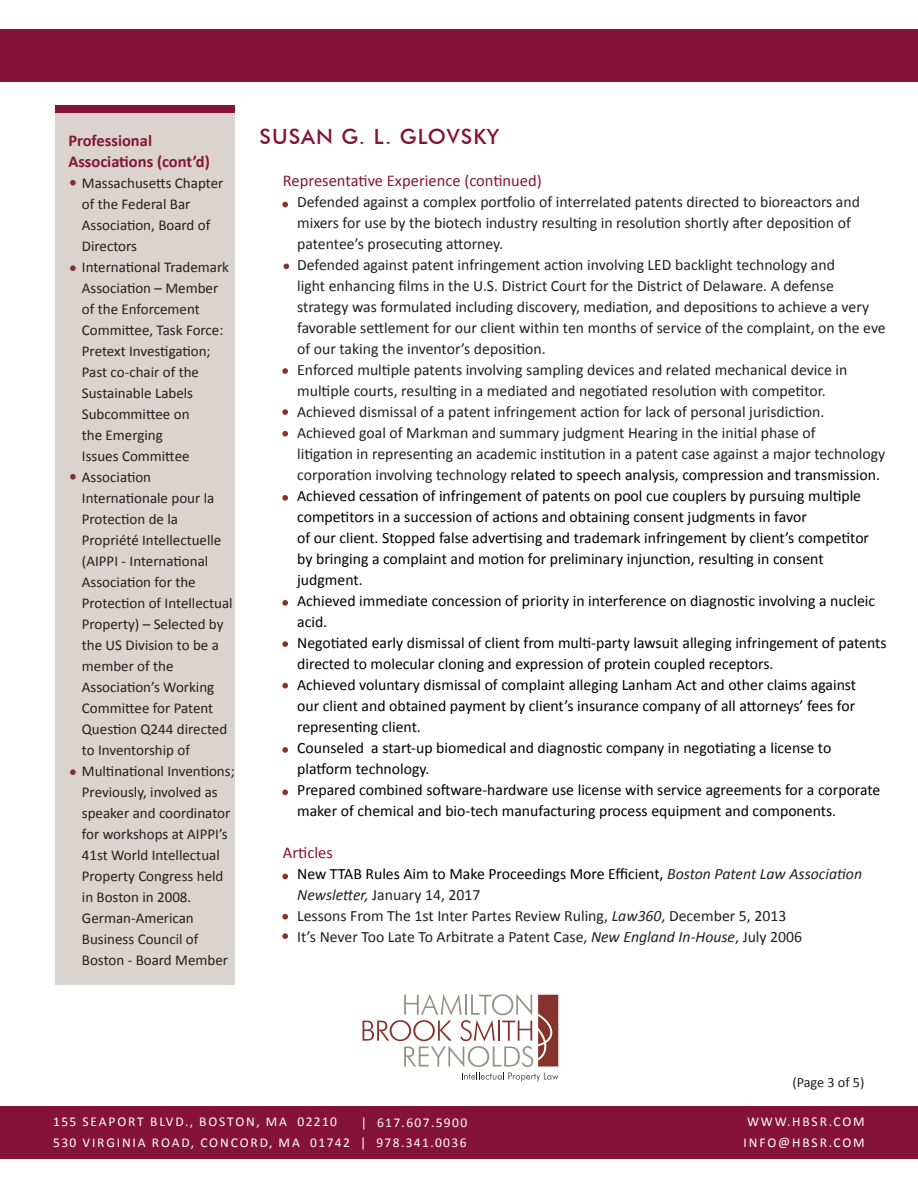
<style>
.page{position:relative;width:918px;height:1188px;background:#fff}
.page>*{position:absolute;margin:0;border:0;box-sizing:border-box;transform-origin:0 0}
.t1{font:500 21px "Futura BT";letter-spacing:.05em;color:#851339}
.t2{font:16.5px "Calibri";color:#851339}
.t3{font:700 16.5px/21px "Calibri";color:#851339}
.t4{font:15.75px/21px "Calibri";color:#231f20}
.t5{font:15.75px/21px "Calibri";color:#000}
.t6{font:15px/21px "Calibri";color:#231f20}
.t7{font:14.25px "Calibri";letter-spacing:-.005em;color:#231f20}
.t8{font:13.5px "Calibri";letter-spacing:.13em;color:#fff}
.t9{font:13.5px "Calibri";letter-spacing:.1em;color:#fff}
.s1{color:#000}
.s2{font-style:italic;color:#231f20}
.s3{color:#231f20}
.s4{font-style:italic}
</style>
<div class="page">
<svg style="left:363px;top:994px;width:195px;height:87px"></svg>
<div style="left:0;top:29px;width:918px;height:52px;background:#851339"></div>
<div style="left:0;top:1107px;width:918px;height:52px;background:#851339"></div>
<div style="left:55px;top:113px;width:180px;height:872px;background:#dbd3cf"></div>
<div style="left:55px;top:105px;width:180px;height:8px;background:#851339"></div>
<svg style="left:282px;top:202px;width:6px;height:5px"></svg>
<svg style="left:282px;top:368px;width:6px;height:6px"></svg>
<svg style="left:282px;top:495px;width:6px;height:6px"></svg>
<svg style="left:282px;top:641px;width:6px;height:6px"></svg>
<svg style="left:282px;top:683px;width:6px;height:5px"></svg>
<svg style="left:282px;top:747px;width:6px;height:6px"></svg>
<svg style="left:282px;top:789px;width:6px;height:6px"></svg>
<svg style="left:282px;top:600px;width:6px;height:6px"></svg>
<svg style="left:70px;top:180px;width:6px;height:6px"></svg>
<svg style="left:283px;top:264px;width:6px;height:5px"></svg>
<svg style="left:282px;top:409px;width:6px;height:6px"></svg>
<svg style="left:282px;top:874px;width:6px;height:5px"></svg>
<svg style="left:282px;top:431px;width:6px;height:6px"></svg>
<svg style="left:70px;top:265px;width:6px;height:6px"></svg>
<svg style="left:70px;top:769px;width:6px;height:6px"></svg>
<svg style="left:282px;top:933px;width:6px;height:6px"></svg>
<svg style="left:282px;top:914px;width:6px;height:6px"></svg>
<svg style="left:70px;top:474px;width:6px;height:6px"></svg>
<p class="t3" style="left:68px;top:130px;width:143px">Professional<br>Associations (cont’d)</p>
<p class="t6" style="left:82px;top:172px;width:143px">Massachusetts Chapter of the Federal Bar<br>Association, Board of<br>Directors</p>
<p class="t6" style="left:82px;top:256px;width:149px">International Trademark</p>
<p class="t6" style="left:82px;top:277px;width:143px">Association – Member of the Enforcement<br>Committee, Task Force:<br>Pretext Investigation;</p>
<p class="t6" style="left:82px;top:361px;width:119px">Past co-chair of the<br>Sustainable Labels<br>Subcommittee on the Emerging</p>
<p class="t6" style="left:82px;top:445px;width:109px">Issues Committee</p>
<p class="t6" style="left:82px;top:466px;width:154px">Association<br>Internationale pour la<br>Protection de la<br>Propriété Intellectuelle (AIPPI - International<br>Association for the<br>Protection of Intellectual<br>Property) – Selected by the US Division to be a member of the<br>Association’s Working<br>Committee for Patent<br>Question Q244 directed to Inventorship of<br>Multinational Inventions;<br>Previously, involved as speaker and coordinator for workshops at AIPPI’s<br>41st World Intellectual<br>Property Congress held in Boston in 2008.</p>
<p class="t6" style="left:82px;top:907px;width:148px">German-American<br>Business Council of<br>Boston - Board Member</p>
<p class="t1" style="left:260px;top:124px;width:241px">SUSAN G. L. GLOVSKY</p>
<p class="t2" style="left:283px;top:170px;width:260px">Representative Experience (continued)</p>
<p class="t4" style="left:297px;top:192px;width:564px">Defended against a complex portfolio of interrelated patents directed to bioreactors and mixers for use by the biotech industry resulting in resolution shortly after deposition of patentee’s prosecuting attorney.</p>
<p class="t4" style="left:297px;top:255px;width:590px">Defended against patent infringement action involving LED backlight technology and<br>light enhancing films in the U.S. District Court for the District of Delaware. A defense strategy was formulated including discovery, mediation, and depositions to achieve a very favorable settlement for our client within ten months of service of the complaint, on the eve of our taking the inventor’s deposition.</p>
<p class="t4" style="left:297px;top:360px;width:552px">Enforced multiple patents involving sampling devices and related mechanical device in multiple courts, resulting in a mediated and negotiated resolution with competitor.</p>
<p class="t4" style="left:297px;top:402px;width:529px">Achieved dismissal of a patent infringement action for lack of personal jurisdiction.</p>
<p class="t4" style="left:297px;top:423px;width:590px">Achieved goal of Markman and summary judgment Hearing in the initial phase of<br>litigation in representing an academic institution in a patent case against a major technology corporation involving technology r<span class="s1">elated to speech analysis, compression and transmission.</span></p>
<p class="t5" style="left:297px;top:486px;width:573px">Achieved cessation of infringement of patents on pool cue couplers by pursuing multiple competitors in a succession of actions and obtaining consent judgments in favor<br>of our client. Stopped false advertising and trademark infringement by client’s competitor by bringing a complaint and motion for preliminary injunction, resulting in consent judgment.</p>
<p class="t5" style="left:297px;top:591px;width:579px">Achieved immediate concession of priority in interference on diagnostic involving a nucleic acid.</p>
<p class="t5" style="left:297px;top:633px;width:591px">Negotiated early dismissal of client from multi-party lawsuit alleging infringement of patents directed to molecular cloning and expression of protein coupled receptors.</p>
<p class="t5" style="left:297px;top:675px;width:561px;text-align:justify">Achieved voluntary dismissal of complaint alleging Lanham Act and other claims against our client and obtained payment by client’s insurance company of all attorneys’ fees for representing client.</p>
<p class="t5" style="left:297px;top:738px;width:536px">Counseled a start-up biomedical and diagnostic company in negotiating a license to platform technology.</p>
<p class="t5" style="left:297px;top:780px;width:585px">Prepared combined software-hardware use license with service agreements for a corporate maker of chemical and bio-tech manufacturing process equipment and components.</p>
<p class="t2" style="left:283px;top:842px;width:51px">Articles</p>
<p class="t5" style="left:297px;top:864px;width:566px">New TTAB Rules Aim to Make Proceedings More Efficient, <span class="s2">Boston Patent Law Association<br>Newsletter,</span> <span class="s3">January 14, 2017</span></p>
<p class="t4" style="left:297px;top:906px;width:491px">Lessons From The 1st Inter Partes Review Ruling, <span class="s4">Law360</span>, December 5, 2013</p>
<p class="t4" style="left:297px;top:927px;width:507px">It’s Never Too Late To Arbitrate a Patent Case, <span class="s4">New England In-House</span>, July 2006</p>
<p class="t7" style="left:792px;top:1073px;width:74px">(Page 3 of 5)</p>
<p class="t9" style="left:361px;top:1114px;width:108px">| 617.607.5900</p>
<p class="t8" style="left:53px;top:1113px;width:285px">155 SEAPORT BLVD., BOSTON, MA 02210</p>
<p class="t8" style="left:53px;top:1134px;width:415px">530 VIRGINIA ROAD, CONCORD, MA 01742 | 978.341.0036</p>
<p class="t8" style="left:747px;top:1113px;width:119px">WWW.HBSR.COM</p>
<p class="t8" style="left:744px;top:1134px;width:123px">INFO@HBSR.COM</p>
</div>
